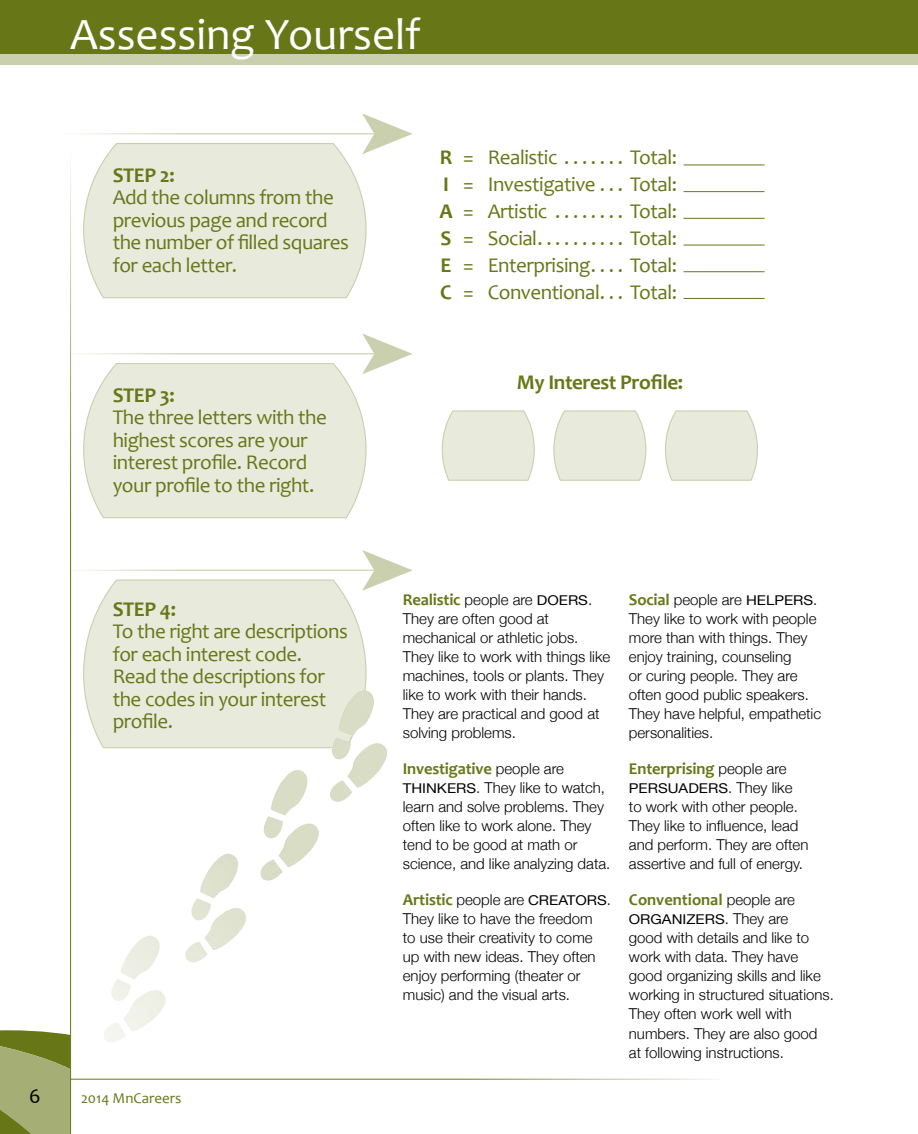
<style>
.page{position:relative;width:918px;height:1134px;background:#fff}
.page>*{position:absolute;margin:0;border:0;box-sizing:border-box;transform-origin:0 0}
.t1{font:45px "Candara";color:#fff}
.t2{font:21px/22.5px "Candara";letter-spacing:-.02em;color:#677718}
.t3{font:700 21px "Candara";letter-spacing:-.02em;color:#677718}
.t4{font:21px "Candara";color:#000}
.t5{font:700 16.5px "Candara";letter-spacing:-.01em;color:#677718}
.t6{font:300 15px/19.2px "Helvetica Neue";color:#000}
.t7{font:15px "Candara";color:#677718}
.t8{font:13.5px "Helvetica Neue";color:#000;scale:1.11 1}
.s1{font-weight:700}
.s2{font-family:"Candara";font-weight:700;font-size:16.5px;color:#677718}
.s3{font-weight:400;font-size:13.5px}
.s4{font-family:"Helvetica Neue";font-weight:300;font-size:15px;color:#000}
.s5{font-weight:300;font-size:15px}
</style>
<div class="page">
<svg style="left:0;top:1030px;width:70px;height:104px;background:#949f5c"></svg>
<hr style="left:70px;top:1079px;width:651px;height:1px;background:#677718">
<div style="left:0;top:54px;width:918px;height:11px;background:#cacfae"></div>
<div style="left:0;top:0;width:918px;height:54px;background:#677718"></div>
<hr style="left:70px;top:113px;width:1px;height:1021px;background:#677718">
<svg style="left:83px;top:579px;width:284px;height:170px;background:#e8ebdd"></svg>
<img style="left:263px;top:690px;width:124px;height:177px">
<svg style="left:83px;top:363px;width:284px;height:156px;background:#e8ebdd"></svg>
<svg style="left:441px;top:410px;width:94px;height:71px;background:#e8ebdc"></svg>
<svg style="left:553px;top:410px;width:94px;height:71px;background:#e8ebdc"></svg>
<svg style="left:665px;top:410px;width:93px;height:71px;background:#e8eadc"></svg>
<hr style="left:51px;top:353px;width:327px;height:1px;background:#cacfae">
<svg style="left:83px;top:143px;width:284px;height:156px;background:#e8ebdd"></svg>
<hr style="left:684px;top:165px;width:81px;height:1px;background:#677718">
<hr style="left:684px;top:191px;width:81px;height:1px;background:#677718">
<hr style="left:684px;top:218px;width:81px;height:1px;background:#677718">
<hr style="left:684px;top:245px;width:81px;height:1px;background:#677718">
<hr style="left:684px;top:271px;width:81px;height:1px;background:#677718">
<hr style="left:684px;top:298px;width:81px;height:1px;background:#677718">
<hr style="left:51px;top:133px;width:327px;height:1px;background:#cacfae">
<hr style="left:51px;top:570px;width:327px;height:1px;background:#cacfae">
<svg style="left:362px;top:353px;width:16px;height:21px"></svg>
<svg style="left:362px;top:133px;width:16px;height:21px"></svg>
<svg style="left:362px;top:569px;width:16px;height:22px"></svg>
<h1 class="t1" style="left:70px;top:7px;width:352px">Assessing Yourself</h1>
<h2 class="t3" style="left:113px;top:162px;width:64px">STEP 2:</h2>
<h2 class="t2" style="left:113px;top:186px;width:238px">Add the columns from the previous page and record the number of filled squares for each letter.</h2>
<h2 class="t3" style="left:113px;top:382px;width:63px">STEP 3:</h2>
<h2 class="t2" style="left:113px;top:406px;width:216px">The three letters with the highest scores are your interest profile. Record your profile to the right.</h2>
<h2 class="t2" style="left:440px;top:146px;width:123px"><span class="s1">R</span> = Realistic ........</h2>
<h2 class="t2" style="left:630px;top:146px;width:48px">Total:</h2>
<h2 class="t2" style="left:443px;top:173px;width:157px"><span class="s1">I</span> = Investigative ....</h2>
<h2 class="t2" style="left:630px;top:173px;width:48px">Total:</h2>
<h2 class="t2" style="left:439px;top:200px;width:113px"><span class="s1">A</span> = Artistic .........</h2>
<h2 class="t2" style="left:630px;top:200px;width:48px">Total:</h2>
<h2 class="t2" style="left:440px;top:227px;width:103px"><span class="s1">S</span> = Social ..........</h2>
<h2 class="t2" style="left:630px;top:227px;width:48px">Total:</h2>
<h2 class="t2" style="left:440px;top:254px;width:156px"><span class="s1">E</span> = Enterprising ....</h2>
<h2 class="t2" style="left:630px;top:254px;width:48px">Total:</h2>
<h2 class="t2" style="left:440px;top:281px;width:165px"><span class="s1">C</span> = Conventional ...</h2>
<h2 class="t2" style="left:630px;top:281px;width:48px">Total:</h2>
<h2 class="t3" style="left:517px;top:369px;width:168px">My Interest Profile:</h2>
<h2 class="t3" style="left:113px;top:596px;width:65px">STEP 4:</h2>
<h2 class="t2" style="left:113px;top:620px;width:237px">To the right are descriptions for each interest code.<br>Read the descriptions for the codes in your interest profile.</h2>
<h2 class="t4" style="left:29px;top:1084px;width:13px">6</h2>
<p class="t7" style="left:81px;top:1089px;width:102px">2014 MnCareers</p>
<p class="t6" style="left:403px;top:589px;width:209px"><span class="s2">Realistic</span> people are <span class="s3">DOERS</span>.<br>They are often good at mechanical or athletic jobs.<br>They like to work with things like machines, tools or plants. They like to work with their hands.<br>They are practical and good at solving problems.</p>
<p class="t5" style="left:403px;top:758px;width:163px">Investigative <span class="s4">people are</span></p>
<p class="t6" style="left:403px;top:778px;width:209px"><span class="s3">THINKERS</span>. They like to watch, learn and solve problems. They often like to work alone. They tend to be good at math or science, and like analyzing data.</p>
<p class="t6" style="left:403px;top:889px;width:210px"><span class="s2">Artistic</span> people are <span class="s3">CREATORS</span>.<br>They like to have the freedom<br>to use their creativity to come up with new ideas. They often enjoy performing (theater or music) and the visual arts.</p>
<p class="t6" style="left:629px;top:589px;width:194px"><span class="s2">Social</span> people are <span class="s3">HELPERS</span>.<br>They like to work with people more than with things. They enjoy training, counseling<br>or curing people. They are often good public speakers.<br>They have helpful, empathetic personalities.</p>
<p class="t5" style="left:629px;top:758px;width:159px">Enterprising <span class="s4">people are</span></p>
<p class="t8" style="left:629px;top:780px;width:149px">PERSUADERS<span class="s5">. They like</span></p>
<p class="t6" style="left:629px;top:797px;width:181px">to work with other people.<br>They like to influence, lead and perform. They are often assertive and full of energy.</p>
<p class="t5" style="left:629px;top:889px;width:168px">Conventional <span class="s4">people are</span></p>
<p class="t8" style="left:629px;top:911px;width:145px">ORGANIZERS<span class="s5">. They are</span></p>
<p class="t6" style="left:629px;top:928px;width:207px">good with details and like to work with data. They have good organizing skills and like working in structured situations.<br>They often work well with numbers. They are also good<br>at following instructions.</p>
</div>
